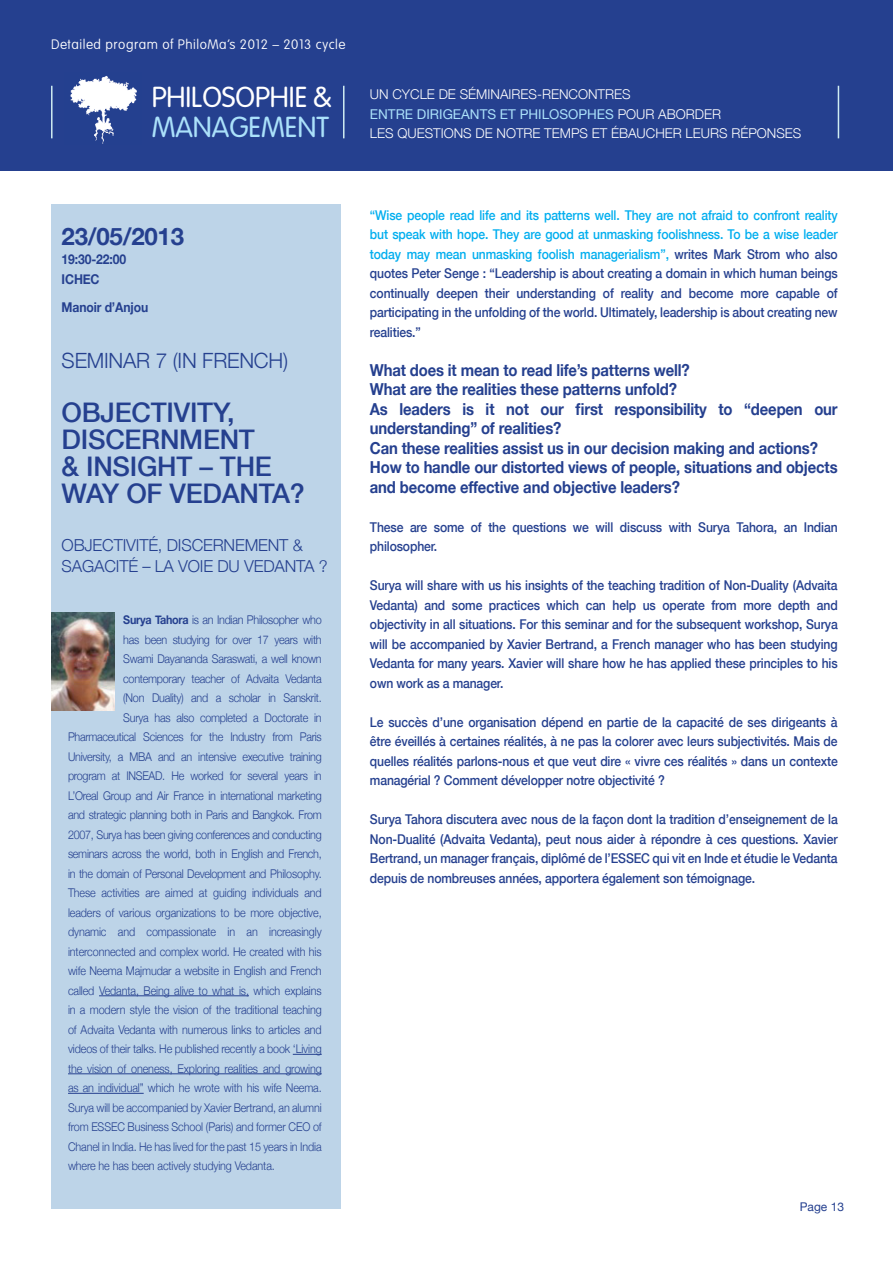
<style>
.page{position:relative;width:893px;height:1263px;background:#fff}
.page>*{position:absolute;margin:0;border:0;box-sizing:border-box;transform-origin:0 0}
.t1{font:300 28.5px "VAG Rounded Std";color:#fff}
.t2{font:300 28.5px "VAG Rounded Std";color:#abe1fa}
.t3{font:500 27px/27px "Helvetica Neue";letter-spacing:-.01em;color:#25408f}
.t4{font:700 24px "Helvetica Neue";letter-spacing:-.01em;color:#25408f}
.t5{font:300 21px "Helvetica Neue";letter-spacing:-.01em;color:#25408f}
.t6{font:700 16.5px/19.5px "Helvetica Neue";letter-spacing:-.01em;color:#25408f;scale:.9 1}
.t7{font:300 16.5px/21px "Helvetica Neue";letter-spacing:-.01em;color:#25408f;text-align:center}
.t8{font:500 13.5px/19.5px "Helvetica Neue";letter-spacing:-.01em;color:#25408f;text-align:justify;scale:.9 1}
.t9{font:300 13.5px/19.5px "Helvetica Neue";color:#fff}
.t10{font:100 13.5px "VAG Rounded Std";letter-spacing:.04em;color:#fff}
.t11{font:700 13.5px/19.5px "Helvetica Neue";letter-spacing:-.01em;color:#25408f;scale:.9 1}
.t12{font:300 12px/19.5px "Helvetica Neue";letter-spacing:-.01em;color:#25408f;text-align:justify;scale:.9 1}
.t13{font:12px "Helvetica Neue";color:#25408f}
.s1{font-weight:400;color:#abe1fa}
.s2{font-weight:700}
.s3{color:#00aeef}
</style>
<div class="page">
<div style="left:51px;top:205px;width:289px;height:422px;background:#bdd4e8"></div>
<div style="left:51px;top:627px;width:289px;height:581px;background:#bdd4e8"></div>
<img style="left:51px;top:613px;width:64px;height:97px">
<div style="left:0;top:0;width:893px;height:170px;background:#25408f"></div>
<img style="left:70px;top:75px;width:67px;height:69px">
<hr style="left:343px;top:86px;width:1px;height:52px;background:#d0ecf1">
<hr style="left:838px;top:86px;width:1px;height:52px;background:#d0ecf1">
<hr style="left:51px;top:86px;width:2px;height:52px;background:#d0ecf1">
<hr style="left:99px;top:995px;width:150px;height:1px;background:#25408f">
<svg style="left:293px;top:1054px;width:29px;height:1px"></svg>
<hr style="left:68px;top:1073px;width:254px;height:1px;background:#25408f">
<hr style="left:68px;top:1093px;width:76px;height:1px;background:#25408f">
<p class="t10" style="left:51px;top:36px;width:296px">Detailed program of PhiloMa’s 2012 – 2013 cycle</p>
<h1 class="t1" style="left:152px;top:81px;width:182px">PHILOSOPHIE &amp;</h1>
<h1 class="t2" style="left:152px;top:111px;width:179px">MANAGEMENT</h1>
<p class="t9" style="left:370px;top:84px;width:433px">Un cycle de séminaires-rencontres<br><span class="s1">ENTRE DIRIGEANTS ET PHILOSOPHES</span> pour aborder<br>les questions de notre temps et ébaucher leurs réponses</p>
<h3 class="t4" style="left:62px;top:221px;width:124px">23/05/2013</h3>
<p class="t11" style="left:62px;top:249px;width:73px">19:30-22:00<br>ICH EC</p>
<p class="t11" style="left:62px;top:297px;width:98px">Manoir d’Anjou</p>
<h3 class="t5" style="left:62px;top:348px;width:228px">Seminar 7 (in French)</h3>
<h2 class="t3" style="left:62px;top:399px;width:245px">Obj ectivity, discernment<br>&amp; insight – the way of Vedanta?</h2>
<p class="t7" style="left:62px;top:534px;width:11px">Obj</p>
<p class="t7" style="left:62px;top:534px;width:267px">ectivité, discernement &amp; sagacité – la voie du Vedanta ?</p>
<p class="t12" style="left:123px;top:610px;width:222px"><span class="s2">Surya Tahora</span> is an Indian Philosopher who</p>
<p class="t12" style="left:123px;top:629px;width:222px">has been studying for over 17 years with</p>
<p class="t12" style="left:123px;top:649px;width:222px">Swami Dayananda Saraswati, a well known</p>
<p class="t12" style="left:123px;top:668px;width:222px">contemporary teacher of Advaita Vedanta</p>
<p class="t12" style="left:123px;top:688px;width:222px">(Non Duality) and a scholar in Sanskrit.</p>
<p class="t12" style="left:123px;top:707px;width:222px">Surya has also completed a Doctorate in</p>
<p class="t12" style="left:68px;top:727px;width:283px">Pharmaceutical Sciences for the Industry from Paris</p>
<p class="t12" style="left:68px;top:746px;width:283px">University, a MBA and an intensive executive training</p>
<p class="t12" style="left:68px;top:766px;width:73px">program at INSEAD</p>
<p class="t12" style="left:68px;top:766px;width:283px;text-indent:94px">. He worked for several years in L’Oreal Group and Air France in international marketing and strategic planning both in Paris and Bangkok. From 2007, Surya has been giving conferences and conducting seminars across the world, both in English and French, in the domain of Personal Development and Philosophy.<br>These activities are aimed at guiding individuals and leaders of various organizations to be more objective, dynamic and compassionate in an increasingly interconnected and complex world. He created with his wife Neema Majmudar a website in English and French called Vedanta, Being alive to what is, which explains in a modern style the vision of the traditional teaching of Advaita Vedanta with numerous links to articles and videos of their talks. He published recently a book ‘Living the vision of oneness, Exploring realities and growing as an individual” which he wrote with his wife Neema.<br>Surya will be accompanied by Xavier Bertrand, an alumni from ESSEC</p>
<p class="t12" style="left:128px;top:1117px;width:188px">Business School (Paris) and former CEO</p>
<p class="t12" style="left:68px;top:1117px;width:283px;text-indent:245px">of Chanel in India. He has lived for the past 15 years in India where he has been actively studying Vedanta.</p>
<p class="t8" style="left:370px;top:205px;width:521px"><span class="s3">“Wise people read life and its patterns well. They are not afraid to confront reality but speak with hope. They are good at unmasking foolishness. To be a wise leader today may mean unmasking foolish managerialism”,</span> writes Mark Strom who also quotes Peter Senge : “Leadership is about creating a domain in which human beings continually deepen their understanding of reality and become more capable of participating in the unfolding of the world. Ultimately, leadership is about creating new realities.”</p>
<p class="t6" style="left:370px;top:360px;width:521px">What does it mean to read life’s patterns well?<br>What are the realities these patterns unfold?<br>As leaders is it not our first responsibility to “deepen our understanding” of realities?<br>Can these realities assist us in our decision making and actions?<br>How to handle our distorted views of people, situations and objects and become effective and objective leaders?</p>
<p class="t8" style="left:370px;top:517px;width:521px">These are some of the questions we will discuss with Surya Tahora, an Indian philosopher.</p>
<p class="t8" style="left:370px;top:576px;width:521px">Surya will share with us his insights of the teaching tradition of Non-Duality (Advaita Vedanta) and some practices which can help us operate from more depth and objectivity in all situations. For this seminar and for the subsequent workshop, Surya will be accompanied by Xavier Bertrand, a French manager who has been studying Vedanta for many years. Xavier will share how he has applied these principles to his own work as a manager.</p>
<p class="t8" style="left:370px;top:712px;width:521px">Le succès d’une organisation dépend en partie de la capacité de ses dirigeants à être éveillés à certaines réalités, à ne pas la colorer avec leurs subjectivités. Mais de quelles réalités parlons-nous et que veut dire « vivre ces réalités » dans un contexte managérial ? Comment développer notre objectivité ?</p>
<p class="t8" style="left:370px;top:810px;width:521px">Surya Tahora discutera avec nous de la façon dont la tradition d’enseignement de la Non-Dualité (Advaita Vedanta), peut nous aider à répondre à ces questions. Xavier Bertrand, un manager français, diplômé de l’ESSEC qui vit en Inde et étudie le Vedanta depuis de nombreuses années, apportera également son témoignage.</p>
<p class="t13" style="left:800px;top:1199px;width:46px">PAGE 13</p>
</div>
